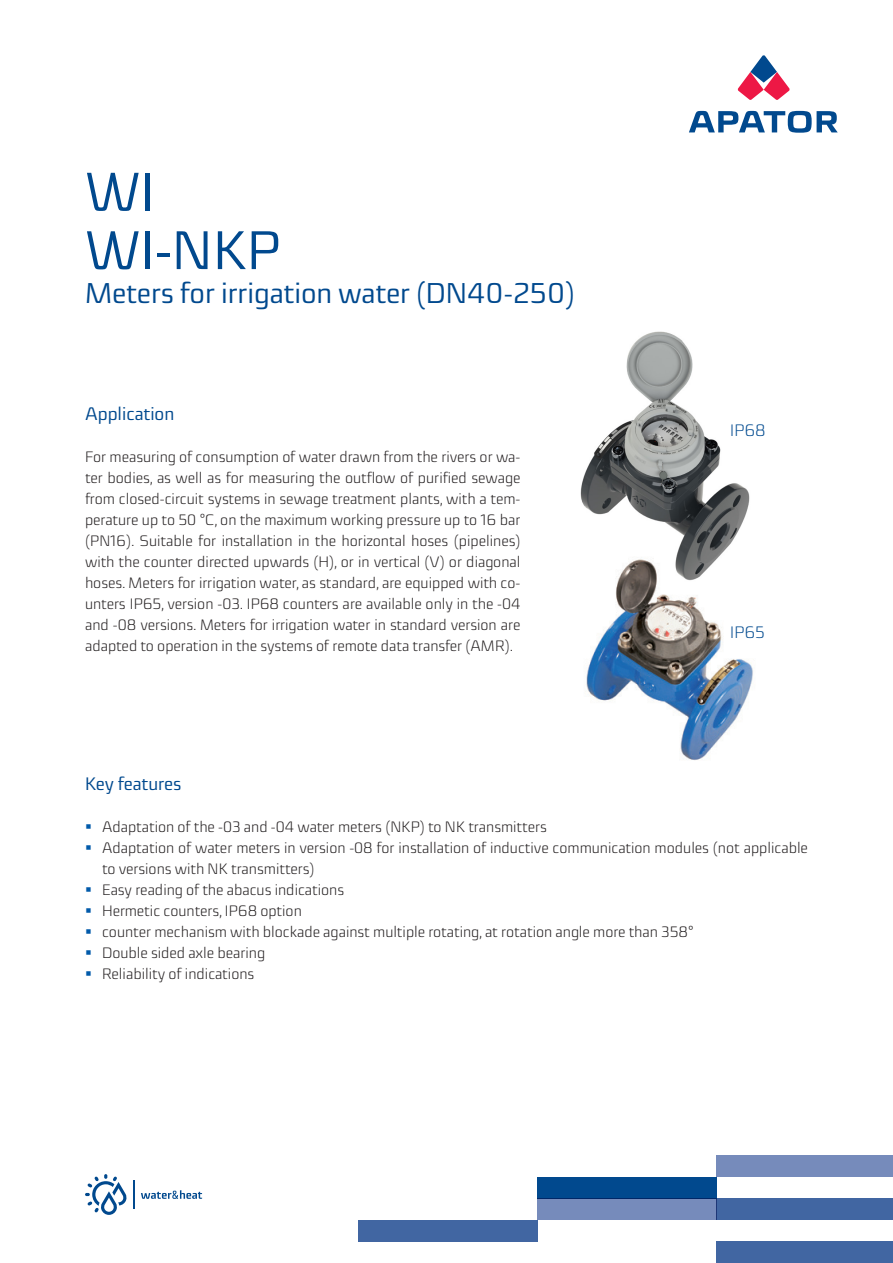
<style>
.page{position:relative;width:893px;height:1263px;background:#fff}
.page>*{position:absolute;margin:0;border:0;box-sizing:border-box;transform-origin:0 0}
.t1{font:54px/58.5px "Sica";letter-spacing:.005em;color:#01498e}
.t2{font:28.5px "Sica";color:#01498e}
.t3{font:18px "Sica";color:#01498e}
.t4{font:300 16.5px "Sica";letter-spacing:.005em;color:#004a8f}
.t5{font:300 15px/21px "Sica";color:#231f20;text-align:justify}
</style>
<div class="page">
<div style="left:716px;top:1241px;width:177px;height:22px;background:#4166a2"></div>
<div style="left:716px;top:1198px;width:177px;height:22px;background:#4166a2"></div>
<div style="left:358px;top:1220px;width:179px;height:21px;background:#4166a2"></div>
<div style="left:537px;top:1177px;width:179px;height:21px;background:#01498e"></div>
<div style="left:716px;top:1155px;width:177px;height:22px;background:#768bbb"></div>
<svg style="left:738px;top:55px;width:52px;height:45px"></svg>
<svg style="left:689px;top:111px;width:149px;height:22px"></svg>
<div style="left:537px;top:1198px;width:179px;height:22px;background:#768bbb"></div>
<img style="left:580px;top:331px;width:170px;height:220px">
<img style="left:586px;top:551px;width:167px;height:209px">
<svg style="left:85px;top:1174px;width:42px;height:41px"></svg>
<svg style="left:141px;top:1190px;width:61px;height:9px"></svg>
<hr style="left:133px;top:1180px;width:2px;height:28px;background:#01498e">
<h1 class="t1" style="left:85px;top:161px;width:198px">WI<br>WI-NKP</h1>
<h2 class="t2" style="left:85px;top:273px;width:492px">Meters for irrigation water (DN40-250)</h2>
<p class="t3" style="left:85px;top:400px;width:91px">Application</p>
<p class="t5" style="left:85px;top:446px;width:437px">For measuring of consumption of water drawn from the rivers or wa&shy;ter bodies, as well as for measuring the outflow of purified sewage from closed-circuit systems in sewage treatment plants, with a tem&shy;perature up to 50 °C, on the maximum working pressure up to 16 bar (PN16). Suitable for installation in the horizontal hoses (pipelines) with the counter directed upwards (H), or in vertical (V) or diagonal hoses. Meters for irrigation water, as standard, are equipped with co&shy;unters IP65, version -03. IP68 counters are available only in the -04 and -08 versions. Meters for irrigation water in standard version are adapted to operation in the systems of remote data transfer (AMR).</p>
<p class="t4" style="left:730px;top:418px;width:37px">IP68</p>
<p class="t4" style="left:730px;top:620px;width:36px">IP65</p>
<p class="t3" style="left:85px;top:771px;width:98px">Key features</p>
<p class="t5" style="left:102px;top:816px;width:707px;text-align:left">Adaptation of the -03 and -04 water meters (NKP) to NK transmitters<br>Adaptation of water meters in version -08 for installation of inductive communication modules (not applicable to versions with NK transmitters)<br>Easy reading of the abacus indications<br>Hermetic counters, IP68 option<br>counter mechanism with blockade against multiple rotating, at rotation angle more than 358°<br>Double sided axle bearing<br>Reliability of indications</p>
</div>
